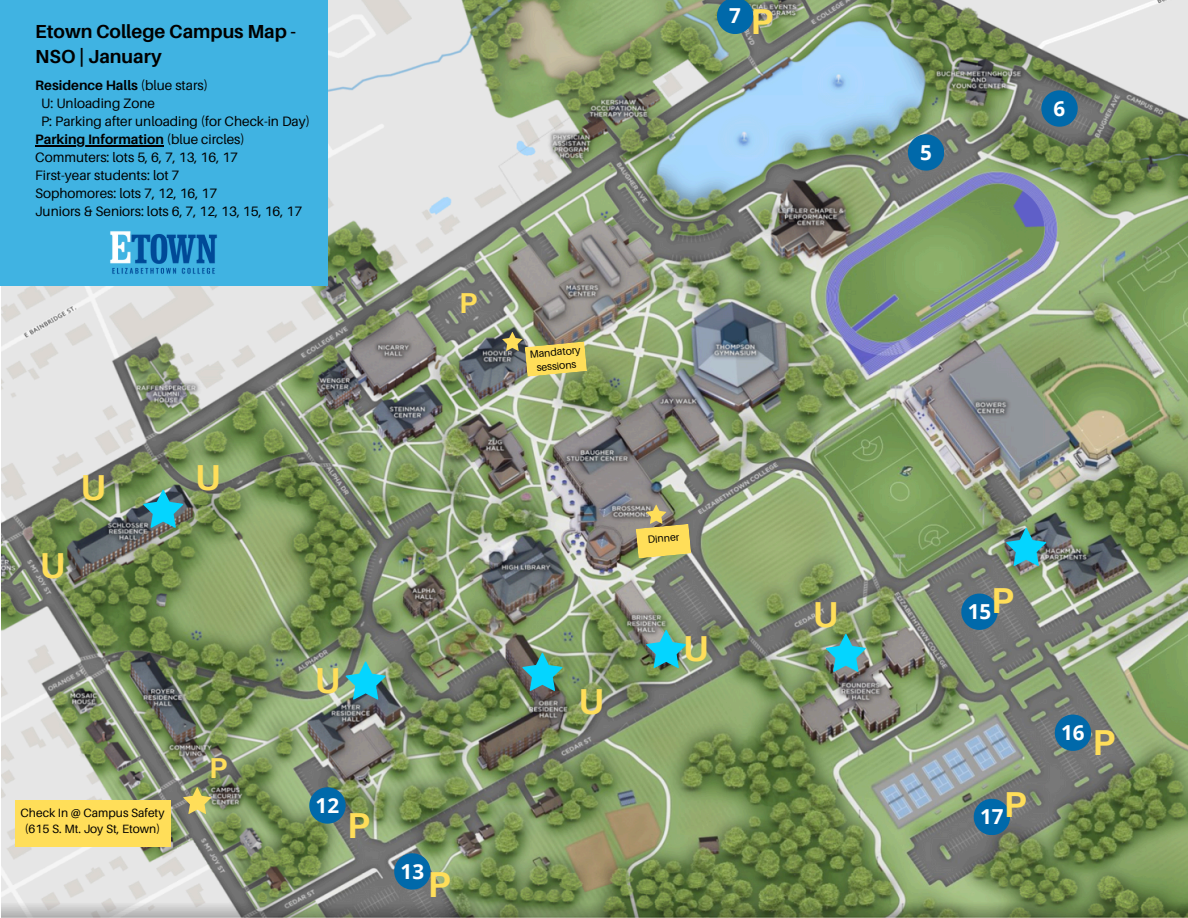
<style>
.page{position:relative;width:1188px;height:918px;background:#fff}
.page>*{position:absolute;margin:0;border:0;box-sizing:border-box;transform-origin:0 0}
.t1{font:700 36px "Aileron";color:#ffde59}
.t2{font:700 28.8px "Aileron";color:#ffde59}
.t3{font:700 20.7px "Open Sans";color:#fff}
.t4{font:700 18.9px/25.7px "Aileron";color:#000}
.t5{font:13.65px/18px "Aileron";color:#000}
.t6{font:12px/16px "Aileron";color:#000;text-align:center}
.t7{font:10.5px/14px "Aileron";color:#000;text-align:center}
.s1{font-weight:700}
</style>
<div class="page">
<img style="left:1px;top:0;width:1187px;height:918px">
<svg style="left:646px;top:630px;width:40px;height:38px;background:#49aeb2"></svg>
<svg style="left:522px;top:653px;width:41px;height:38px;background:#3e9ea1"></svg>
<svg style="left:826px;top:634px;width:40px;height:38px;background:#48abb3"></svg>
<svg style="left:346px;top:661px;width:40px;height:39px;background:#47aeb2"></svg>
<svg style="left:143px;top:490px;width:40px;height:38px;background:#3a9fae"></svg>
<svg style="left:1006px;top:528px;width:40px;height:38px;background:#3da0b0"></svg>
<svg style="left:309px;top:787px;width:36px;height:36px"></svg>
<svg style="left:394px;top:853px;width:36px;height:36px"></svg>
<svg style="left:974px;top:799px;width:36px;height:36px"></svg>
<svg style="left:1055px;top:715px;width:36px;height:36px"></svg>
<svg style="left:961px;top:594px;width:36px;height:36px"></svg>
<svg style="left:908px;top:134px;width:36px;height:36px"></svg>
<svg style="left:1041px;top:90px;width:36px;height:36px"></svg>
<svg style="left:717px;top:0;width:36px;height:34px"></svg>
<div style="left:0;top:0;width:327px;height:286px;background:#40b3e2"></div>
<hr style="left:35px;top:145px;width:129px;height:2px;background:#000">
<img style="left:76px;top:231px;width:174px;height:71px">
<svg style="left:183px;top:787px;width:28px;height:27px"></svg>
<div style="left:15px;top:801px;width:155px;height:46px;background:#ffde59"></div>
<svg style="left:636px;top:505px;width:55px;height:53px;background:#cbb964"></svg>
<img style="left:502px;top:332px;width:85px;height:45px">
<p class="t4" style="left:35px;top:18px;width:262px">Etown College Campus Map -<br>NSO | January</p>
<p class="t5" style="left:41px;top:76px;width:271px;text-indent:-6px"><span class="s1">Residence Halls</span> (blue stars)<br>U: Unloading Zone<br>P: Parking after unloading (for Check-in Day)</p>
<p class="t5" style="left:35px;top:130px;width:269px"><span class="s1">Parking Information</span> (blue circles)<br>Commuters: lots 5, 6, 7, 13, 16, 17<br>First-year students: lot 7<br>Sophomores: lots 7, 12, 16, 17<br>Juniors &amp; Seniors: lots 6, 7, 12, 13, 15, 16, 17</p>
<p class="t2" style="left:459px;top:285px;width:19px">P</p>
<p class="t1" style="left:81px;top:465px;width:27px">U</p>
<p class="t1" style="left:195px;top:455px;width:27px">U</p>
<p class="t1" style="left:40px;top:543px;width:27px">U</p>
<p class="t2" style="left:209px;top:750px;width:19px">P</p>
<p class="t6" style="left:21px;top:805px;width:145px">Check In @ Campus Safety (615 S. Mt. Joy St, Etown)</p>
<h3 class="t1" style="left:315px;top:658px;width:27px">U</h3>
<p class="t3" style="left:316px;top:791px;width:25px">12</p>
<p class="t1" style="left:347px;top:803px;width:24px">P</p>
<p class="t3" style="left:401px;top:857px;width:25px">13</p>
<p class="t1" style="left:428px;top:862px;width:24px">P</p>
<p class="t3" style="left:729px;top:1px;width:13px">7</p>
<p class="t1" style="left:751px;top:-1px;width:24px">P</p>
<p class="t7" style="left:529px;top:347px;width:53px;rotate:-6deg">Mandatory sessions</p>
<p class="t1" style="left:579px;top:679px;width:27px">U</p>
<p class="t7" style="left:647px;top:533px;width:33px;rotate:-6deg">Dinner</p>
<p class="t1" style="left:683px;top:626px;width:27px">U</p>
<p class="t1" style="left:813px;top:592px;width:27px">U</p>
<p class="t3" style="left:920px;top:138px;width:13px">5</p>
<p class="t3" style="left:1054px;top:94px;width:13px">6</p>
<p class="t1" style="left:991px;top:578px;width:24px">P</p>
<p class="t3" style="left:968px;top:597px;width:25px">15</p>
<p class="t1" style="left:1004px;top:782px;width:24px">P</p>
<p class="t3" style="left:980px;top:802px;width:25px">17</p>
<p class="t3" style="left:1061px;top:718px;width:25px">16</p>
<p class="t1" style="left:1093px;top:720px;width:24px">P</p>
</div>
